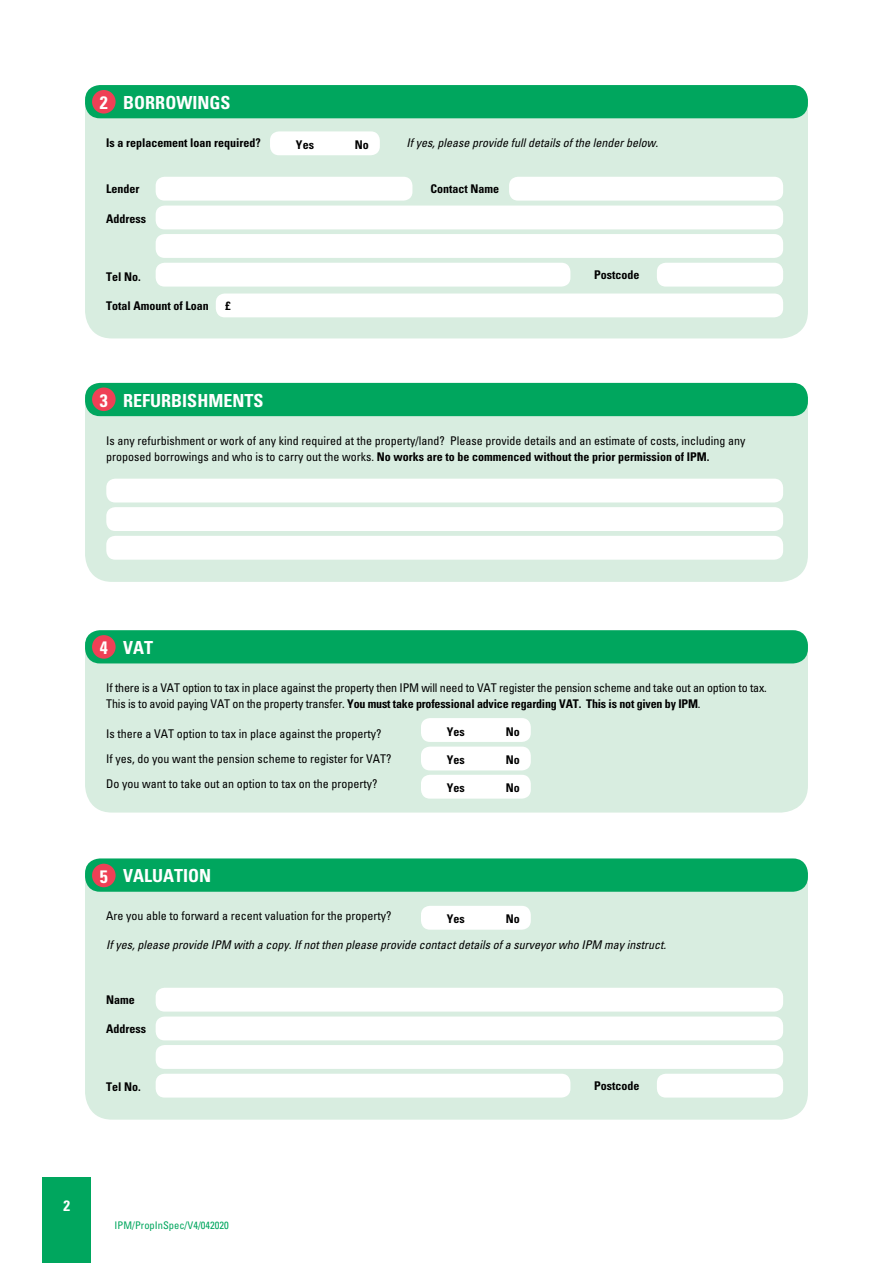
<style>
.page{position:relative;width:893px;height:1263px;background:#fff}
.page>*{position:absolute;margin:0;border:0;box-sizing:border-box;transform-origin:0 0}
.t1{font:700 condensed 18px "Univers";color:#fff}
.t2{font:700 condensed 15px "Univers";color:#fff}
.t3{font:condensed 12px/16.5px "Univers";color:#000}
.t4{font:italic condensed 12px "Univers";color:#000}
.t5{font:700 condensed 12px "Univers";color:#000}
.t6{font:condensed 10.5px "Univers";color:#00a65e}
.s1{font-weight:700}
</style>
<div class="page">
<div style="left:43px;top:1178px;width:48px;height:85px;background:#00a65e"></div>
<div style="left:85px;top:118px;width:723px;height:220px;background:#d8ede0;border-radius:27px"></div>
<div style="left:85px;top:99px;width:723px;height:71px;background:#d8ede0"></div>
<div style="left:85px;top:85px;width:723px;height:33px;background:#00a65e;border-radius:15px"></div>
<div style="left:85px;top:416px;width:723px;height:166px;background:#d8ede0;border-radius:27px"></div>
<div style="left:85px;top:397px;width:723px;height:73px;background:#d8ede0"></div>
<div style="left:85px;top:383px;width:723px;height:33px;background:#00a65e;border-radius:15px"></div>
<div style="left:85px;top:663px;width:723px;height:149px;background:#d8ede0;border-radius:27px"></div>
<div style="left:85px;top:642px;width:723px;height:54px;background:#d8ede0"></div>
<div style="left:85px;top:630px;width:723px;height:33px;background:#00a65e;border-radius:15px"></div>
<div style="left:85px;top:892px;width:723px;height:228px;background:#d8ede0;border-radius:27px"></div>
<div style="left:85px;top:873px;width:723px;height:52px;background:#d8ede0"></div>
<div style="left:85px;top:858px;width:723px;height:34px;background:#00a65e;border-radius:15px"></div>
<div style="left:156px;top:206px;width:627px;height:23px;background:#fff;border-radius:9px"></div>
<div style="left:156px;top:177px;width:256px;height:24px;background:#fff;border-radius:9px"></div>
<div style="left:509px;top:177px;width:274px;height:24px;background:#fff;border-radius:9px"></div>
<div style="left:156px;top:234px;width:627px;height:24px;background:#fff;border-radius:9px"></div>
<div style="left:156px;top:263px;width:414px;height:24px;background:#fff;border-radius:9px"></div>
<div style="left:216px;top:293px;width:567px;height:24px;background:#fff;border-radius:9px"></div>
<div style="left:657px;top:263px;width:126px;height:24px;background:#fff;border-radius:9px"></div>
<div style="left:106px;top:479px;width:677px;height:23px;background:#fff;border-radius:9px"></div>
<div style="left:106px;top:507px;width:677px;height:24px;background:#fff;border-radius:9px"></div>
<div style="left:106px;top:536px;width:677px;height:24px;background:#fff;border-radius:9px"></div>
<div style="left:421px;top:718px;width:110px;height:24px;background:#fff;border-radius:9px"></div>
<div style="left:421px;top:747px;width:110px;height:23px;background:#fff;border-radius:9px"></div>
<div style="left:421px;top:775px;width:110px;height:24px;background:#fff;border-radius:9px"></div>
<div style="left:421px;top:906px;width:110px;height:24px;background:#fff;border-radius:9px"></div>
<div style="left:156px;top:1016px;width:627px;height:24px;background:#fff;border-radius:9px"></div>
<div style="left:156px;top:988px;width:627px;height:23px;background:#fff;border-radius:9px"></div>
<div style="left:156px;top:1045px;width:627px;height:24px;background:#fff;border-radius:9px"></div>
<div style="left:156px;top:1074px;width:414px;height:23px;background:#fff;border-radius:9px"></div>
<div style="left:657px;top:1074px;width:126px;height:23px;background:#fff;border-radius:9px"></div>
<div style="left:92px;top:90px;width:24px;height:24px;background:#ef4056;border-radius:50%"></div>
<div style="left:92px;top:387px;width:24px;height:24px;background:#ef4056;border-radius:50%"></div>
<div style="left:92px;top:635px;width:24px;height:24px;background:#ef4056;border-radius:50%"></div>
<div style="left:92px;top:864px;width:24px;height:23px;background:#ef4056;border-radius:50%"></div>
<div style="left:270px;top:131px;width:110px;height:24px;background:#fff;border-radius:9px"></div>
<h1 class="t1" style="left:123px;top:92px;width:23px">Borrowings</h1>
<p class="t5" style="left:106px;top:135px;width:156px">Is a replacement loan required?</p>
<p class="t4" style="left:406px;top:135px;width:253px">If yes, please provide full details of the lender below.</p>
<p class="t5" style="left:106px;top:182px;width:35px">Lender</p>
<p class="t5" style="left:430px;top:182px;width:70px">Contact Name</p>
<p class="t5" style="left:106px;top:211px;width:41px">Address</p>
<h1 class="t1" style="left:100px;top:92px;width:9px">2</h1>
<p class="t5" style="left:296px;top:137px;width:19px">Yes</p>
<p class="t5" style="left:355px;top:137px;width:16px">No</p>
<p class="t5" style="left:106px;top:269px;width:36px">Tel No.</p>
<p class="t5" style="left:106px;top:298px;width:104px">Total Amount of Loan</p>
<p class="t5" style="left:225px;top:298px;width:7px">£</p>
<p class="t5" style="left:594px;top:267px;width:47px">Postcode</p>
<h1 class="t1" style="left:123px;top:390px;width:142px">REFURBISHMENTS</h1>
<p class="t3" style="left:106px;top:432px;width:641px">Is any refurbishment or work of any kind required at the property/land? Please provide details and an estimate of costs, including any proposed borrowings and who is to carry out the works. <span class="s1">No works are to be commenced without the prior permission of IPM.</span></p>
<h1 class="t1" style="left:100px;top:389px;width:9px">3</h1>
<h1 class="t1" style="left:100px;top:637px;width:55px">4VAT</h1>
<p class="t3" style="left:106px;top:679px;width:662px">If there is a VAT option to tax in place against the property then IPM will need to VAT register the pension scheme and take out an option to tax.<br>This is to avoid paying VAT on the property transfer. <span class="s1">You must take professional advice regarding VAT. This is not given by IPM</span>.</p>
<p class="t3" style="left:106px;top:720px;width:287px;line-height:25px">Is there a VAT option to tax in place against the property?<br>If yes, do you want the pension scheme to register for VAT?<br>Do you want to take out an option to tax on the property?</p>
<p class="t5" style="left:447px;top:724px;width:19px">Yes</p>
<p class="t5" style="left:506px;top:724px;width:16px">No</p>
<p class="t5" style="left:447px;top:752px;width:19px">Yes</p>
<p class="t5" style="left:506px;top:752px;width:16px">No</p>
<p class="t5" style="left:447px;top:781px;width:19px">Yes</p>
<p class="t5" style="left:506px;top:781px;width:16px">No</p>
<h1 class="t1" style="left:123px;top:865px;width:51px">Valuation</h1>
<p class="t3" style="left:106px;top:907px;width:287px">Are you able to forward a recent valuation for the property?</p>
<p class="t4" style="left:106px;top:937px;width:561px">If yes, please provide IPM with a copy. If not then please provide contact details of a surveyor who IPM may instruct.</p>
<h1 class="t1" style="left:100px;top:865px;width:9px">5</h1>
<p class="t5" style="left:447px;top:912px;width:19px">Yes</p>
<p class="t5" style="left:506px;top:912px;width:16px">No</p>
<p class="t5" style="left:106px;top:992px;width:30px">Name</p>
<p class="t5" style="left:106px;top:1021px;width:41px">Address</p>
<p class="t5" style="left:106px;top:1080px;width:36px">Tel No.</p>
<p class="t5" style="left:594px;top:1078px;width:47px">Postcode</p>
<p class="t2" style="left:63px;top:1196px;width:8px">2</p>
<p class="t6" style="left:115px;top:1218px;width:116px">IPM/PropInSpec/V4/042020</p>
</div>
